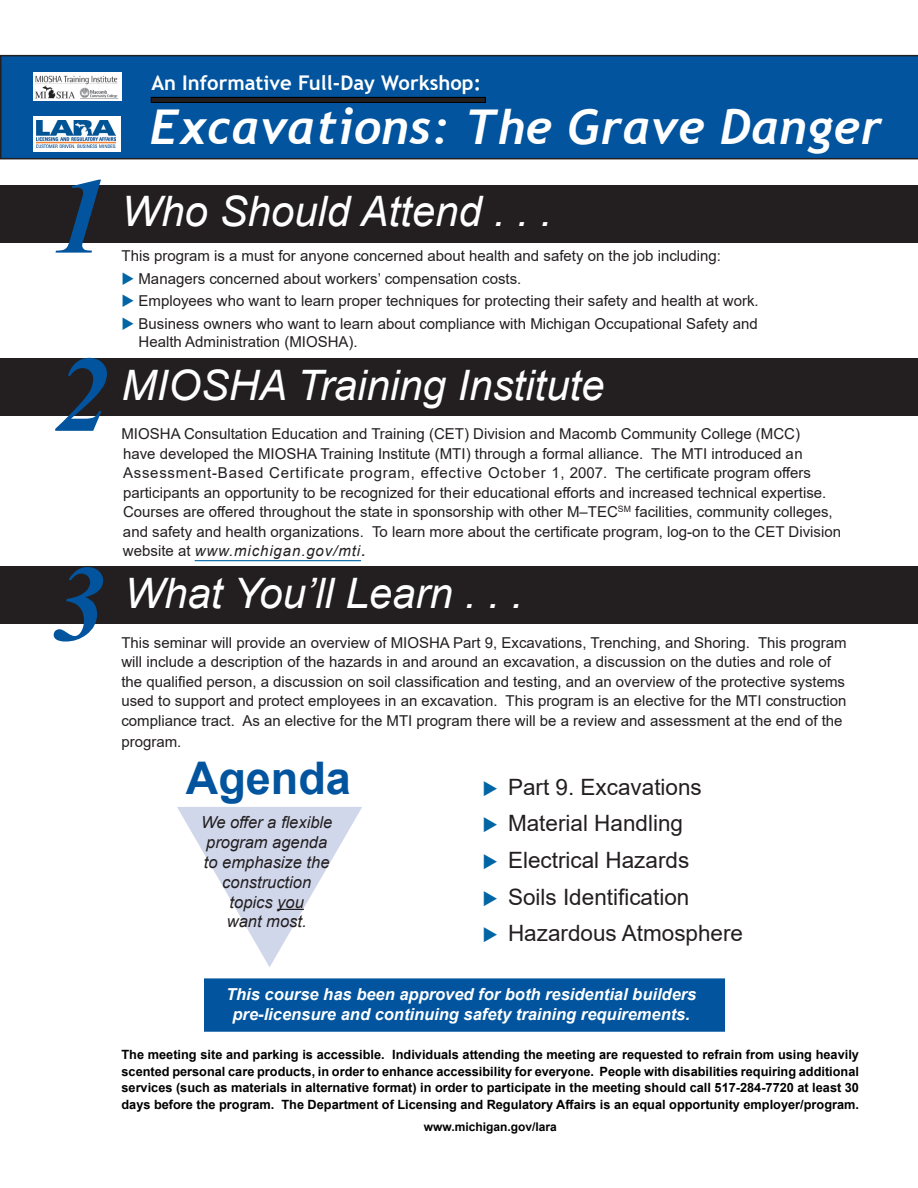
<style>
.page{position:relative;width:918px;height:1188px;background:#fff}
.page>*{position:absolute;margin:0;border:0;box-sizing:border-box;transform-origin:0 0}
.t1{font:italic 700 108px/178.2px "Times New Roman";color:#01549d}
.t2{font:italic 700 48px "Trebuchet";letter-spacing:.01em;color:#fff}
.t3{font:700 45px "Arial";color:#01549d}
.t4{font:italic 42px "Arial";color:#fff}
.t5{font:22.5px/36.6px "Arial";color:#231f20}
.t6{font:700 20.25px "Trebuchet MS";color:#fff}
.t7{font:italic 700 16.5px/19.5px "Arial";color:#fff;text-align:center}
.t8{font:italic 16.5px/19.8px "Arial";color:#231f20;text-align:center}
.t9{font:15px/19.5px "Arial";color:#231f20}
.t10{font:700 12.75px/16.5px "Arial";color:#000;text-align:justify}
.t11{font:700 12px "Arial";color:#000}
.s1{color:#0065a4}
.s2{font-style:italic}
.s3{font-style:italic;font-size:18px}
</style>
<div class="page">
<div style="left:0;top:185px;width:918px;height:58px;background:#231f20"></div>
<div style="left:0;top:55px;width:918px;height:104px;background:#01549d"></div>
<div style="left:0;top:567px;width:918px;height:57px;background:#231f20"></div>
<div style="left:0;top:358px;width:917px;height:58px;background:#231f20"></div>
<hr style="left:195px;top:560px;width:166px;height:1px;background:#0065a4">
<div style="left:33px;top:72px;width:89px;height:29px;background:#fff"></div>
<img style="left:35px;top:75px;width:84px;height:24px">
<div style="left:33px;top:116px;width:88px;height:36px;background:#fff"></div>
<img style="left:37px;top:120px;width:79px;height:28px">
<div style="left:151px;top:97px;width:334px;height:5px;background:#231f20"></div>
<div style="left:151px;top:97px;width:334px;height:5px;border:1px solid #000"></div>
<div style="left:202px;top:977px;width:525px;height:56px;background:#01549d;border:2px solid #fff"></div>
<h1 class="t1" style="left:53px;top:124px;width:57px">1<br>2</h1>
<h1 class="t1" style="left:52px;top:512px;width:55px">3</h1>
<h3 class="t6" style="left:151px;top:70px;width:331px">An Informative Full-Day Workshop:</h3>
<h2 class="t2" style="left:150px;top:97px;width:733px">Excavations: The Grave Danger</h2>
<h3 class="t4" style="left:122px;top:184px;width:432px">Who Should Attend . . .</h3>
<p class="t9" style="left:122px;top:246px;width:601px">This program is a must for anyone concerned about health and safety on the job including:</p>
<p class="t9" style="left:122px;top:269px;width:401px"><span class="s1">◆</span> Managers concerned about workers’ compensation costs.</p>
<p class="t9" style="left:122px;top:291px;width:639px"><span class="s1">◆</span> Employees who want to learn proper techniques for protecting their safety and health at work.</p>
<p class="t9" style="left:139px;top:315px;width:621px;line-height:18px;text-indent:-17px"><span class="s1">◆</span> Business owners who want to learn about compliance with Michigan Occupational Safety and<br>Health Administration (MIOSHA).</p>
<h3 class="t4" style="left:122px;top:358px;width:485px">MIOSHA Training Institute</h3>
<p class="t9" style="left:122px;top:424px;width:721px">MIOSHA Consultation Education and Training (CET) Division and Macomb Community College (MCC)<br>have developed the MIOSHA Training Institute (MTI) through a formal alliance. The MTI introduced an Assessment-Based Certificate program, effective October 1, 2007. The certificate program offers participants an opportunity to be recognized for their educational efforts and increased technical expertise.<br>Courses are offered throughout the state in sponsorship with other M–TEC<sup>SM</sup> facilities, community colleges, and safety and health organizations. To learn more about the certificate program, log-on to the CET Division website at <span class="s2">www.michigan.gov/mti</span><span class="s3">.</span></p>
<h3 class="t4" style="left:124px;top:567px;width:400px">What You’ll Learn . . .</h3>
<p class="t9" style="left:121px;top:633px;width:727px">This seminar will provide an overview of MIOSHA Part 9, Excavations, Trenching, and Shoring. This program will include a description of the hazards in and around an excavation, a discussion on the duties and role of the qualified person, a discussion on soil classification and testing, and an overview of the protective systems used to support and protect employees in an excavation. This program is an elective for the MTI construction compliance tract. As an elective for the MTI program there will be a review and assessment at the end of the</p>
<p class="t9" style="left:121px;top:732px;width:62px">program.</p>
<h3 class="t5" style="left:508px;top:769px;width:237px">Part 9. Excavations<br>Material Handling<br>Electrical Hazards<br>Soils Identification<br>Hazardous Atmosphere</h3>
<h3 class="t3" style="left:186px;top:747px;width:167px">Agenda</h3>
<p class="t8" style="left:201px;top:813px;width:133px">We offer a flexible program agenda to emphasize the construction topics you<br>want most.</p>
<p class="t7" style="left:226px;top:985px;width:472px">This course has been approved for both residential builders pre-licensure and continuing safety training requirements.</p>
<p class="t10" style="left:122px;top:1047px;width:739px">The meeting site and parking is accessible. Individuals attending the meeting are requested to refrain from using heavily scented personal care products, in order to enhance accessibility for everyone. People with disabilities requiring additional services (such as materials in alternative format) in order to participate in the meeting should call 517-284-7720 at least 30 days before the program. The Department of Licensing and Regulatory Affairs is an equal opportunity employer/program.</p>
<p class="t11" style="left:424px;top:1119px;width:134px">www.michigan.gov/lara</p>
</div>
